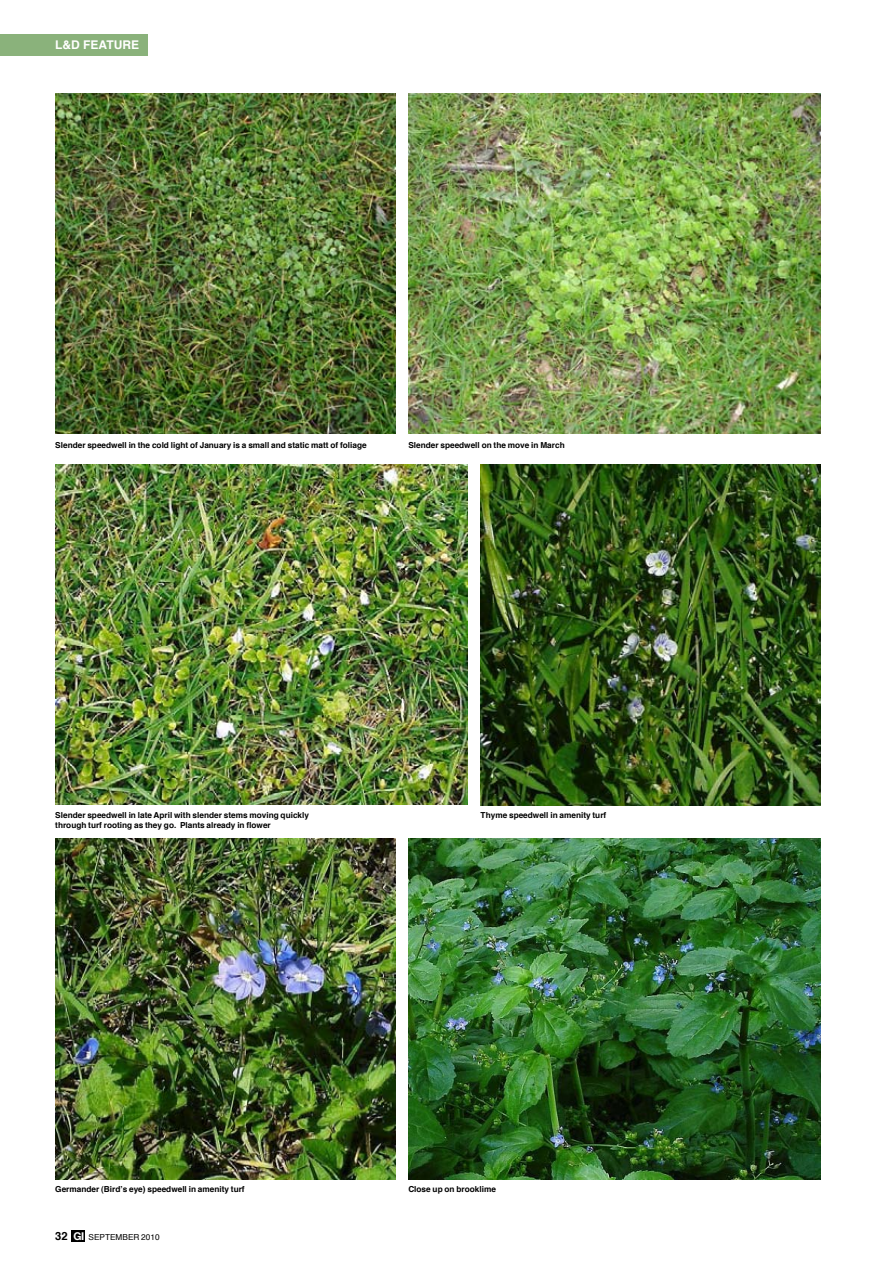
<style>
.page{position:relative;width:894px;height:1263px;background:#fff}
.page>*{position:absolute;margin:0;border:0;box-sizing:border-box;transform-origin:0 0}
.t1{font:700 12px "Helvetica";color:#fff}
.t2{font:700 8.25px "Helvetica";color:#000}
.t3{font:8.25px "Helvetica";color:#000}
.s1{font-weight:700;font-size:11.25px}
.s2{font-family:"Helvetica Neue";font-weight:700;font-size:10.8px;color:#fff}
</style>
<div class="page">
<div style="left:71px;top:1230px;width:14px;height:11px;background:#000"></div>
<div style="left:0;top:34px;width:147px;height:21px;background:#8ab27b"></div>
<img style="left:55px;top:94px;width:340px;height:340px">
<img style="left:408px;top:93px;width:413px;height:341px">
<img style="left:55px;top:465px;width:413px;height:340px">
<img style="left:480px;top:465px;width:341px;height:340px">
<img style="left:55px;top:839px;width:340px;height:340px">
<img style="left:408px;top:839px;width:413px;height:340px">
<h1 class="t1" style="left:55px;top:35px;width:84px">L&amp;D Feature</h1>
<p class="t2" style="left:55px;top:439px;width:313px">Slender speedwell in the cold light of January is a small and static matt of foliage</p>
<p class="t2" style="left:408px;top:439px;width:158px">Slender speedwell on the move in March</p>
<p class="t2" style="left:55px;top:809px;width:255px">Slender speedwell in late April with slender stems moving quickly</p>
<p class="t2" style="left:480px;top:809px;width:127px">Thyme speedwell in amenity turf</p>
<p class="t2" style="left:55px;top:819px;width:217px">through turf rooting as they go. Plants already in flower</p>
<p class="t2" style="left:55px;top:1182px;width:191px">Germander (Bird’s eye) speedwell in amenity turf</p>
<p class="t2" style="left:408px;top:1182px;width:89px">Close up on brooklime</p>
<p class="t3" style="left:55px;top:1231px;width:106px"><span class="s1">32</span> <span class="s2">GI</span> SEPTEMBER 2010</p>
</div>
